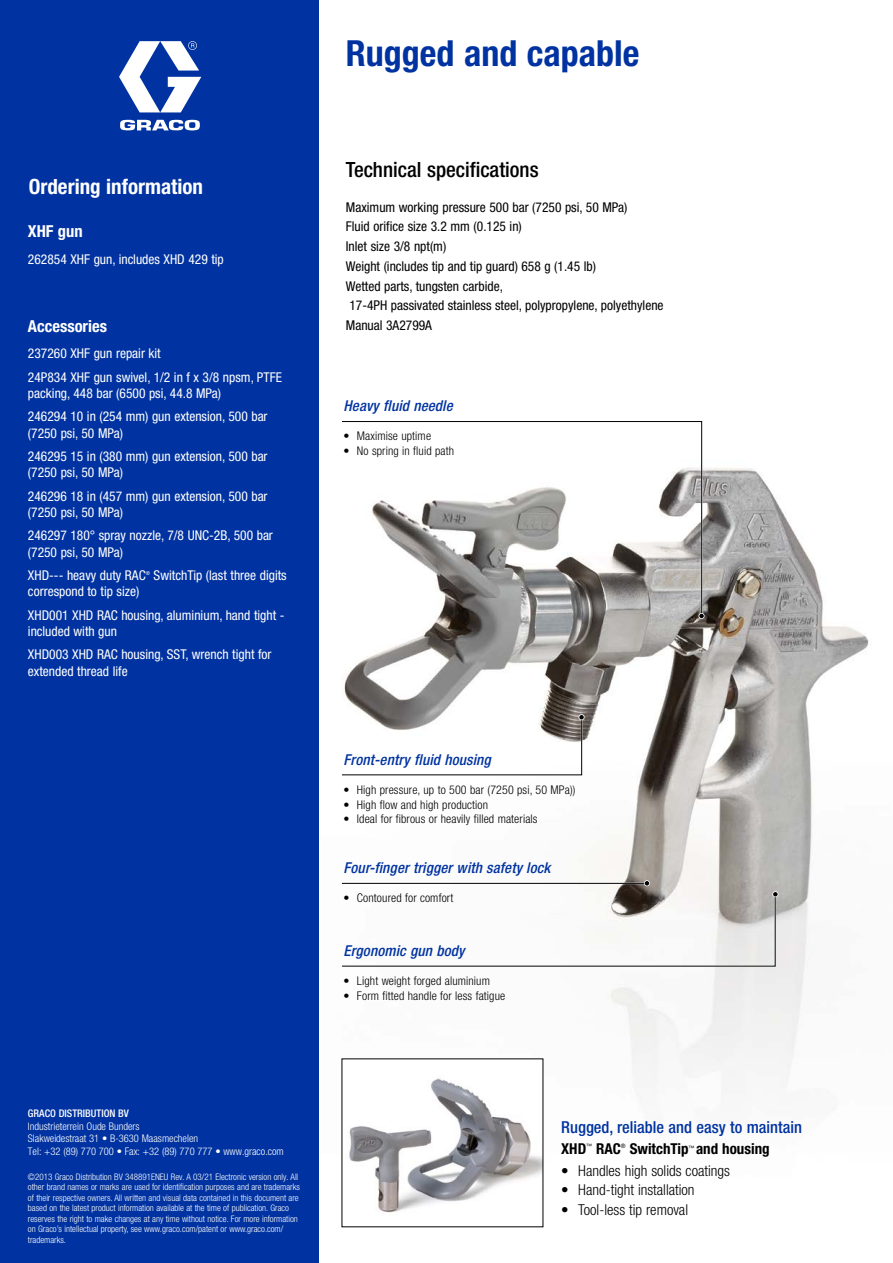
<style>
.page{position:relative;width:893px;height:1263px;background:#fff}
.page>*{position:absolute;margin:0;border:0;box-sizing:border-box;transform-origin:0 0}
.t1{font:700 condensed 36px "Helvetica Neue LT Std";color:#0033a1}
.t2{font:500 condensed 21px "Helvetica Neue LT Std";color:#000}
.t3{font:700 condensed 21px "Helvetica Neue LT Std";color:#fff}
.t4{font:500 condensed 16.5px "Helvetica Neue LT Std";color:#0033a1}
.t5{font:700 condensed 16.5px "Helvetica Neue LT Std";color:#fff}
.t6{font:italic 500 condensed 15px "Helvetica Neue LT Std";letter-spacing:.01em;color:#0033a1}
.t7{font:300 condensed 15px "Helvetica Neue LT Std";color:#000}
.t8{font:700 condensed 15px "Helvetica Neue LT Std";color:#000}
.t9{font:condensed 13.5px/23.2px "Helvetica Neue LT Std";color:#fff}
.t10{font:condensed 13.5px/19.8px "Helvetica Neue LT Std";color:#000}
.t11{font:300 condensed 12px "Helvetica Neue LT Std";letter-spacing:.01em;color:#000}
.t12{font:300 condensed 10.5px/12.6px "Helvetica Neue LT Std";color:#fff}
.t13{font:500 condensed 10.5px "Helvetica Neue LT Std";color:#fff}
.t14{font:300 condensed 9px/10.5px "Helvetica Neue LT Std";color:#fff}
.t15{font:condensed 6px "Helvetica Neue LT Std";color:#000}
.t16{font:condensed 5.4px "Helvetica Neue LT Std";color:#fff}
</style>
<div class="page">
<div style="left:0;top:0;width:319px;height:1263px;background:#0033a1"></div>
<svg style="left:119px;top:41px;width:82px;height:89px"></svg>
<img style="left:341px;top:468px;width:528px;height:760px">
<img style="left:344px;top:1060px;width:197px;height:165px">
<svg style="left:341px;top:421px;width:362px;height:199px"></svg>
<svg style="left:342px;top:421px;width:360px;height:195px"></svg>
<svg style="left:699px;top:613px;width:6px;height:6px"></svg>
<svg style="left:341px;top:714px;width:244px;height:62px"></svg>
<svg style="left:341px;top:880px;width:437px;height:87px"></svg>
<h2 class="t3" style="left:29px;top:173px;width:176px">Ordering information</h2>
<p class="t5" style="left:28px;top:221px;width:56px">XHF gun</p>
<p class="t9" style="left:28px;top:247px;width:197px">262854 XHF gun, includes XHD 429 tip</p>
<p class="t5" style="left:28px;top:316px;width:81px">Accessories</p>
<p class="t9" style="left:28px;top:342px;width:255px">237260 XHF gun repair kit<br>24P834 XHF gun swivel, 1/2 in f x 3/8 npsm, PTFE</p>
<p class="t9" style="left:28px;top:381px;width:241px">packing, 448 bar (6500 psi, 44.8 MPa)<br>246294 10 in (254 mm) gun extension, 500 bar</p>
<p class="t9" style="left:28px;top:421px;width:241px">(7250 psi, 50 MPa)<br>246295 15 in (380 mm) gun extension, 500 bar</p>
<p class="t9" style="left:28px;top:461px;width:241px">(7250 psi, 50 MPa)<br>246296 18 in (457 mm) gun extension, 500 bar</p>
<p class="t9" style="left:28px;top:501px;width:247px">(7250 psi, 50 MPa)<br>246297 180° spray nozzle, 7/8 UNC-2B, 500 bar</p>
<p class="t9" style="left:28px;top:540px;width:119px">(7250 psi, 50 MPa)<br>XHD--- heavy duty RAC</p>
<p class="t16" style="left:146px;top:570px;width:6px">®</p>
<p class="t9" style="left:154px;top:563px;width:135px">SwitchTip (last three digits</p>
<p class="t9" style="left:28px;top:580px;width:258px">correspond to tip size)<br>XHD001 XHD RAC housing, aluminium, hand tight -</p>
<p class="t9" style="left:28px;top:620px;width:245px">included with gun<br>XHD003 XHD RAC housing, SST, wrench tight for</p>
<p class="t9" style="left:28px;top:659px;width:101px">extended thread life</p>
<p class="t13" style="left:28px;top:1107px;width:103px">GRACO DISTRIBUTION BV</p>
<p class="t12" style="left:28px;top:1120px;width:257px">Industrieterrein Oude Bunders<br>Slakweidestraat 31 • B-3630 Maasmechelen<br>Tel: +32 (89) 770 700 • Fax: +32 (89) 770 777 • www.graco.com</p>
<p class="t14" style="left:28px;top:1171px;width:273px">©2013 Graco Distribution BV 348891ENEU Rev. A 03/21 Electronic version only. All other brand names or marks are used for identification purposes and are trademarks of their respective owners. All written and visual data contained in this document are based on the latest product information available at the time of publication. Graco reserves the right to make changes at any time without notice. For more information on Graco’s intellectual property, see www.graco.com/patent or www.graco.com/ trademarks.</p>
<h1 class="t1" style="left:346px;top:32px;width:295px">Rugged and capable</h1>
<h2 class="t2" style="left:346px;top:157px;width:194px">Technical specifications</h2>
<p class="t10" style="left:346px;top:197px;width:319px">Maximum working pressure 500 bar (7250 psi, 50 MPa)<br>Fluid orifice size 3.2 mm (0.125 in)<br>Inlet size 3/8 npt(m)<br>Weight (includes tip and tip guard) 658 g (1.45 lb)<br>Wetted parts, tungsten carbide,<br>17-4PH passivated stainless steel, polypropylene, polyethylene Manual 3A2799A</p>
<p class="t6" style="left:343px;top:396px;width:111px">Heavy fluid needle</p>
<p class="t11" style="left:343px;top:429px;width:89px">• Maximise uptime</p>
<p class="t11" style="left:343px;top:444px;width:112px">• No spring in fluid path</p>
<p class="t6" style="left:343px;top:751px;width:149px">Front-entry fluid housing</p>
<p class="t11" style="left:343px;top:782px;width:234px">• High pressure, up to 500 bar (7250 psi, 50 MPa))</p>
<p class="t11" style="left:343px;top:797px;width:146px">• High flow and high production</p>
<p class="t11" style="left:343px;top:812px;width:196px">• Ideal for fibrous or heavily filled materials</p>
<p class="t6" style="left:343px;top:859px;width:209px">Four-finger trigger with safety lock</p>
<p class="t11" style="left:343px;top:891px;width:111px">• Contoured for comfort</p>
<p class="t6" style="left:343px;top:941px;width:123px">Ergonomic gun body</p>
<p class="t11" style="left:343px;top:974px;width:148px">• Light weight forged aluminium</p>
<p class="t11" style="left:343px;top:989px;width:163px">• Form fitted handle for less fatigue</p>
<p class="t4" style="left:561px;top:1117px;width:242px">Rugged, reliable and easy to maintain</p>
<p class="t8" style="left:561px;top:1140px;width:27px">XHD</p>
<p class="t15" style="left:586px;top:1142px;width:7px">™</p>
<p class="t8" style="left:596px;top:1140px;width:26px">RAC</p>
<p class="t15" style="left:621px;top:1142px;width:6px">®</p>
<p class="t8" style="left:630px;top:1140px;width:60px">SwitchTip</p>
<p class="t15" style="left:688px;top:1145px;width:7px">™</p>
<p class="t8" style="left:696px;top:1140px;width:75px">and housing</p>
<p class="t7" style="left:561px;top:1162px;width:170px">• Handles high solids coatings</p>
<p class="t7" style="left:561px;top:1181px;width:135px">• Hand-tight installation</p>
<p class="t7" style="left:561px;top:1201px;width:128px">• Tool-less tip removal</p>
</div>
